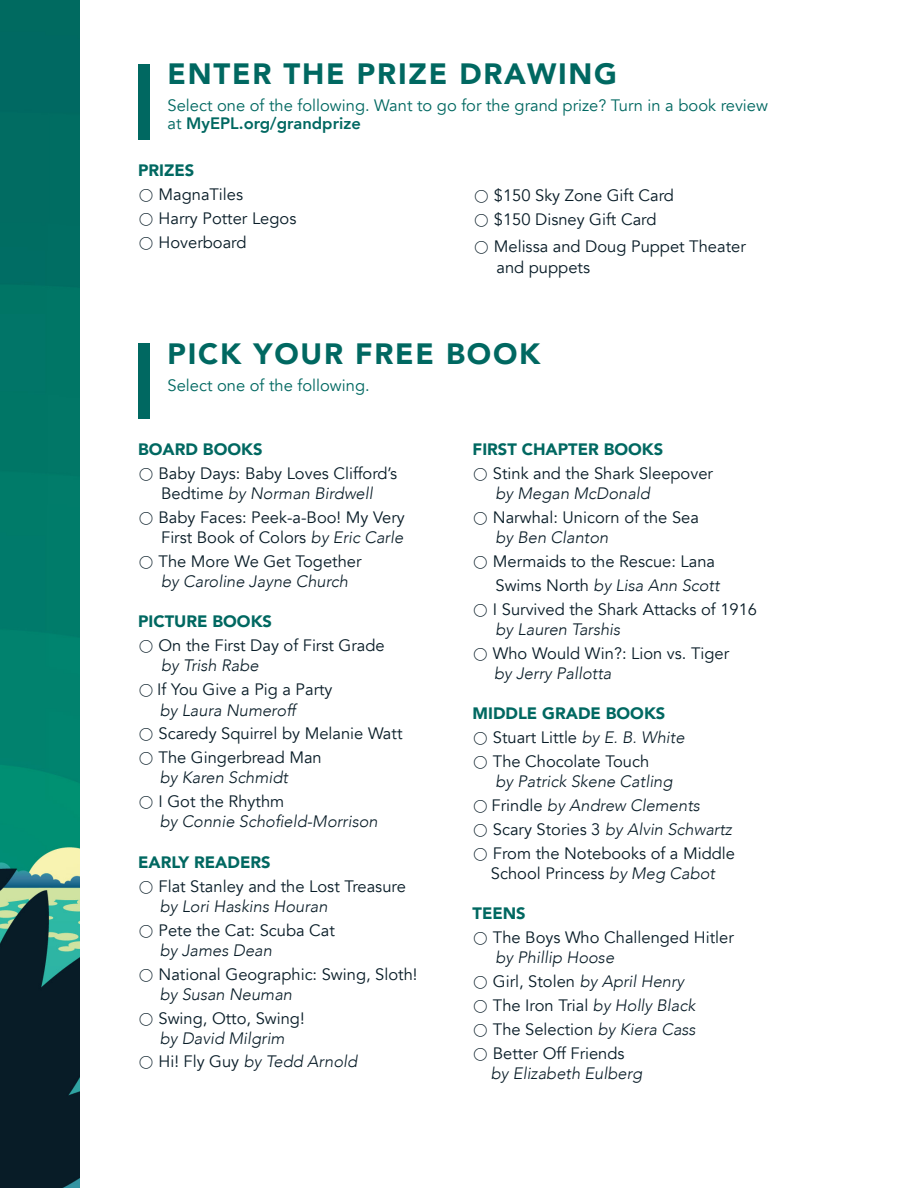
<style>
.page{position:relative;width:918px;height:1188px;background:#fff}
.page>*{position:absolute;margin:0;border:0;box-sizing:border-box;transform-origin:0 0}
.t1{font:900 29.4px "Avenir";letter-spacing:.06em;color:#006861}
.t2{font:16.5px/20.2px "Avenir";color:#081c27}
.t3{font:italic 300 16.5px "Avenir";color:#081c27}
.t4{font:16.5px/18.3px "Avenir";color:#006861}
.t5{font:900 16.5px "Avenir";color:#006861}
.s1{font-weight:800}
.s2{font-weight:300;font-style:italic}
.s3{font-weight:400;font-style:normal}
</style>
<div class="page">
<img style="left:0;top:0;width:79px;height:1188px">
<div style="left:138px;top:64px;width:11px;height:76px;background:#006861"></div>
<div style="left:138px;top:343px;width:11px;height:75px;background:#006861"></div>
<p class="t1" style="left:168px;top:48px;width:451px">ENTER THE PRIZE DRAWING</p>
<p class="t4" style="left:168px;top:96px;width:602px">Select one of the following. Want to go for the grand prize? Turn in a book review at <span class="s1">MyEPL.org/grandprize</span></p>
<p class="t5" style="left:138px;top:156px;width:58px">PRIZES</p>
<p class="t2" style="left:138px;top:185px;width:106px">◯ MagnaTiles</p>
<p class="t2" style="left:138px;top:208px;width:160px">◯ Harry Potter Legos</p>
<p class="t2" style="left:138px;top:232px;width:110px">◯ Hoverboard</p>
<p class="t2" style="left:474px;top:185px;width:202px">◯ $150 Sky Zone Gift Card</p>
<p class="t2" style="left:474px;top:209px;width:185px">◯ $150 Disney Gift Card</p>
<p class="t2" style="left:496px;top:237px;width:251px;text-indent:-23px">◯ Melissa and Doug Puppet Theater and puppets</p>
<p class="t1" style="left:168px;top:329px;width:374px">PICK YOUR FREE BOOK</p>
<p class="t4" style="left:168px;top:377px;width:204px">Select one of the following.</p>
<p class="t5" style="left:138px;top:435px;width:126px">BOARD BOOKS</p>
<p class="t2" style="left:138px;top:463px;width:260px;text-align:center">◯ Baby Days: Baby Loves Clifford’s<br>Bedtime <span class="s2">by Norman Birdwell</span></p>
<p class="t2" style="left:138px;top:507px;width:268px;text-align:right">◯ Baby Faces: Peek-a-Boo! My Very<br>First Book of Colors <span class="s2">by Eric Carle</span></p>
<p class="t2" style="left:138px;top:551px;width:225px">◯ The More We Get Together</p>
<p class="t3" style="left:161px;top:572px;width:188px">by Caroline Jayne Church</p>
<p class="t5" style="left:138px;top:608px;width:135px">PICTURE BOOKS</p>
<p class="t2" style="left:138px;top:636px;width:248px">◯ On the First Day of First Grade</p>
<p class="t3" style="left:161px;top:656px;width:99px">by Trish Rabe</p>
<p class="t2" style="left:138px;top:680px;width:196px">◯ If You Give a Pig a Party</p>
<p class="t3" style="left:160px;top:700px;width:138px">by Laura Numeroff</p>
<p class="t2" style="left:138px;top:724px;width:266px">◯ Scaredy Squirrel by Melanie Watt</p>
<p class="t2" style="left:138px;top:748px;width:185px">◯ The Gingerbread Man</p>
<p class="t3" style="left:160px;top:768px;width:130px">by Karen Schmidt</p>
<p class="t2" style="left:138px;top:792px;width:148px">◯ I Got the Rhythm</p>
<p class="t3" style="left:160px;top:812px;width:220px">by Connie Schofield-Morrison</p>
<p class="t5" style="left:138px;top:848px;width:134px">EARLY READERS</p>
<p class="t2" style="left:138px;top:876px;width:269px">◯ Flat Stanley and the Lost Treasure</p>
<p class="t3" style="left:160px;top:896px;width:169px">by Lori Haskins Houran</p>
<p class="t2" style="left:138px;top:920px;width:198px">◯ Pete the Cat: Scuba Cat</p>
<p class="t3" style="left:160px;top:940px;width:114px">by James Dean</p>
<p class="t2" style="left:160px;top:964px;width:259px;text-indent:-21px">◯ National Geographic: Swing, Sloth! <span class="s2">by Susan Neuman</span></p>
<p class="t2" style="left:138px;top:1008px;width:168px">◯ Swing, Otto, Swing!</p>
<p class="t3" style="left:160px;top:1028px;width:127px">by David Milgrim</p>
<p class="t3" style="left:138px;top:1052px;width:221px">◯ <span class="s3">Hi! Fly Guy</span> by Tedd Arnold</p>
<p class="t5" style="left:473px;top:435px;width:192px">FIRST CHAPTER BOOKS</p>
<p class="t2" style="left:473px;top:463px;width:242px">◯ Stink and the Shark Sleepover</p>
<p class="t3" style="left:495px;top:484px;width:156px">by Megan McDonald</p>
<p class="t2" style="left:473px;top:507px;width:228px">◯ Narwhal: Unicorn of the Sea</p>
<p class="t3" style="left:495px;top:528px;width:114px">by Ben Clanton</p>
<p class="t2" style="left:473px;top:550px;width:249px;line-height:23.9px;text-align:right">◯ Mermaids to the Rescue: Lana<br>Swims North <span class="s2">by Lisa Ann Scott</span></p>
<p class="t2" style="left:495px;top:599px;width:263px;text-indent:-23px">◯ I Survived the Shark Attacks of 1916 <span class="s2">by Lauren Tarshis</span></p>
<p class="t2" style="left:473px;top:643px;width:258px">◯ Who Would Win?: Lion vs. Tiger</p>
<p class="t3" style="left:494px;top:663px;width:119px">by Jerry Pallotta</p>
<p class="t5" style="left:473px;top:699px;width:194px">MIDDLE GRADE BOOKS</p>
<p class="t2" style="left:473px;top:728px;width:214px">◯ Stuart Little <span class="s2">by E. B. White</span></p>
<p class="t2" style="left:473px;top:751px;width:178px">◯ The Chocolate Touch</p>
<p class="t3" style="left:495px;top:772px;width:179px">by Patrick Skene Catling</p>
<p class="t3" style="left:473px;top:795px;width:229px">◯ <span class="s3">Frindle</span> by Andrew Clements</p>
<p class="t3" style="left:473px;top:819px;width:261px">◯ <span class="s3">Scary Stories 3</span> by Alvin Schwartz</p>
<p class="t2" style="left:473px;top:843px;width:264px;text-align:center">◯ From the Notebooks of a Middle<br>School Princess <span class="s2">by Meg Cabot</span></p>
<p class="t5" style="left:473px;top:899px;width:55px">TEENS</p>
<p class="t2" style="left:473px;top:927px;width:263px">◯ The Boys Who Challenged Hitler</p>
<p class="t3" style="left:495px;top:948px;width:120px">by Phillip Hoose</p>
<p class="t3" style="left:473px;top:972px;width:213px">◯ <span class="s3">Girl, Stolen</span> by April Henry</p>
<p class="t2" style="left:473px;top:995px;width:224px">◯ The Iron Trial <span class="s2">by Holly Black</span></p>
<p class="t2" style="left:473px;top:1019px;width:225px">◯ The Selection <span class="s2">by Kiera Cass</span></p>
<p class="t2" style="left:473px;top:1043px;width:154px">◯ Better Off Friends</p>
<p class="t3" style="left:491px;top:1063px;width:153px">by Elizabeth Eulberg</p>
</div>
